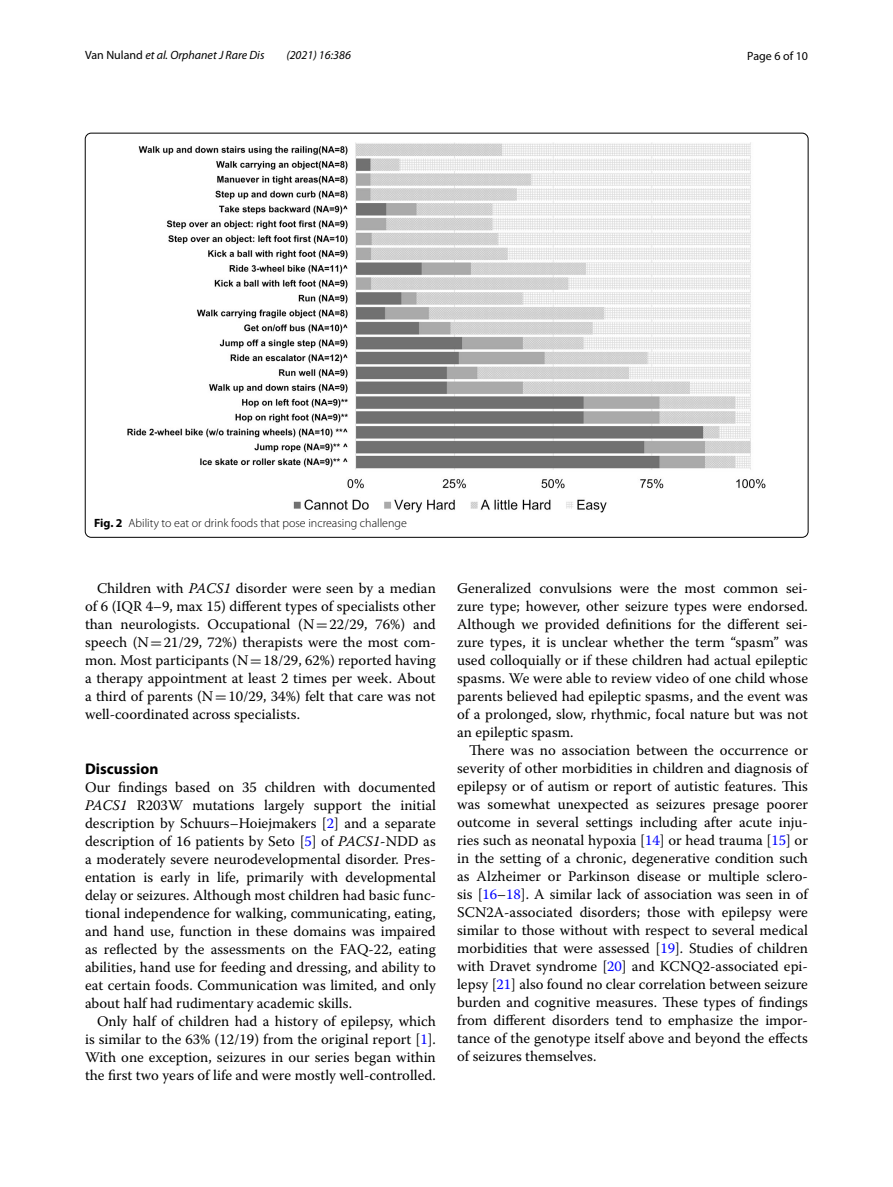
<style>
.page{position:relative;width:893px;height:1187px;background:#fff}
.page>*{position:absolute;margin:0;border:0;box-sizing:border-box;transform-origin:0 0}
.t1{font:700 15.45px "Myriad Pro";color:#000}
.t2{font:14.7px/18px "Warnock Pro";color:#000;text-align:justify}
.t3{font:300 12px "Myriad Pro";color:#000}
.t4{font:italic 12px "Myriad Pro";color:#000}
.t5{font:12px "Myriad Pro";color:#000}
.s1{font-style:normal}
.s2{font-weight:700}
.s3{font-style:italic}
.s4{font-family:"MTSY"}
.s5{color:#00f}
</style>
<div class="page">
<img style="left:128px;top:142px;width:638px;height:370px">
<p class="t4" style="left:85px;top:48px;width:181px"><span class="s1">Van Nuland</span> et al. Orphanet J Rare Dis</p>
<p class="t4" style="left:286px;top:48px;width:66px">(2021) 16:386</p>
<p class="t5" style="left:747px;top:48px;width:62px">Page 6 of 10</p>
<p class="t3" style="left:94px;top:517px;width:314px"><span class="s2">Fig. 2</span> Ability to eat or drink foods that pose increasing challenge</p>
<p class="t2" style="left:85px;top:579px;width:352px;text-indent:12px">Children with <span class="s3">PACS1</span> disorder were seen by a median of 6 (IQR 4–9, max 15) different types of specialists other than neurologists. Occupational (N<span class="s4">=</span>22/29, 76%) and speech (N<span class="s4">=</span>21/29, 72%) therapists were the most com&shy;mon. Most participants (N<span class="s4">=</span>18/29, 62%) reported having a therapy appointment at least 2 times per week. About a third of parents (N<span class="s4">=</span>10/29, 34%) felt that care was not well-coordinated across specialists.</p>
<p class="t1" style="left:85px;top:758px;width:75px">Discussion</p>
<p class="t2" style="left:85px;top:777px;width:352px">Our findings based on 35 children with documented <span class="s3">PACS1</span> R203W mutations largely support the initial description by Schuurs–Hoiejmakers [<span class="s5">2</span>] and a separate description of 16 patients by Seto [<span class="s5">5</span>] of <span class="s3">PACS1</span>-NDD as a moderately severe neurodevelopmental disorder. Pres&shy;entation is early in life, primarily with developmental delay or seizures. Although most children had basic func&shy;tional independence for walking, communicating, eating, and hand use, function in these domains was impaired as reflected by the assessments on the FAQ-22, eating abilities, hand use for feeding and dressing, and ability to eat certain foods. Communication was limited, and only about half had rudimentary academic skills.</p>
<p class="t2" style="left:85px;top:1011px;width:352px;text-indent:12px">Only half of children had a history of epilepsy, which is similar to the 63% (12/19) from the original report [<span class="s5">1</span>].<br>With one exception, seizures in our series began within the first two years of life and were mostly well-controlled.</p>
<p class="t2" style="left:457px;top:578px;width:352px">Generalized convulsions were the most common sei&shy;zure type; however, other seizure types were endorsed.<br>Although we provided definitions for the different sei&shy;zure types, it is unclear whether the term “spasm” was used colloquially or if these children had actual epileptic spasms. We were able to review video of one child whose parents believed had epileptic spasms, and the event was of a prolonged, slow, rhythmic, focal nature but was not an epileptic spasm.</p>
<p class="t2" style="left:457px;top:740px;width:352px;text-indent:12px">There was no association between the occurrence or severity of other morbidities in children and diagnosis of epilepsy or of autism or report of autistic features. This was somewhat unexpected as seizures presage poorer outcome in several settings including after acute inju&shy;ries such as neonatal hypoxia [<span class="s5">14</span>] or head trauma [<span class="s5">15</span>] or in the setting of a chronic, degenerative condition such as Alzheimer or Parkinson disease or multiple sclero&shy;sis [<span class="s5">16</span>–<span class="s5">18</span>]. A similar lack of association was seen in of SCN2A-associated disorders; those with epilepsy were similar to those without with respect to several medical morbidities that were assessed [<span class="s5">19</span>]. Studies of children with Dravet syndrome [<span class="s5">20</span>] and KCNQ2-associated epi&shy;lepsy [<span class="s5">21</span>] also found no clear correlation between seizure burden and cognitive measures. These types of findings from different disorders tend to emphasize the impor&shy;tance of the genotype itself above and beyond the effects of seizures themselves.</p>
</div>
